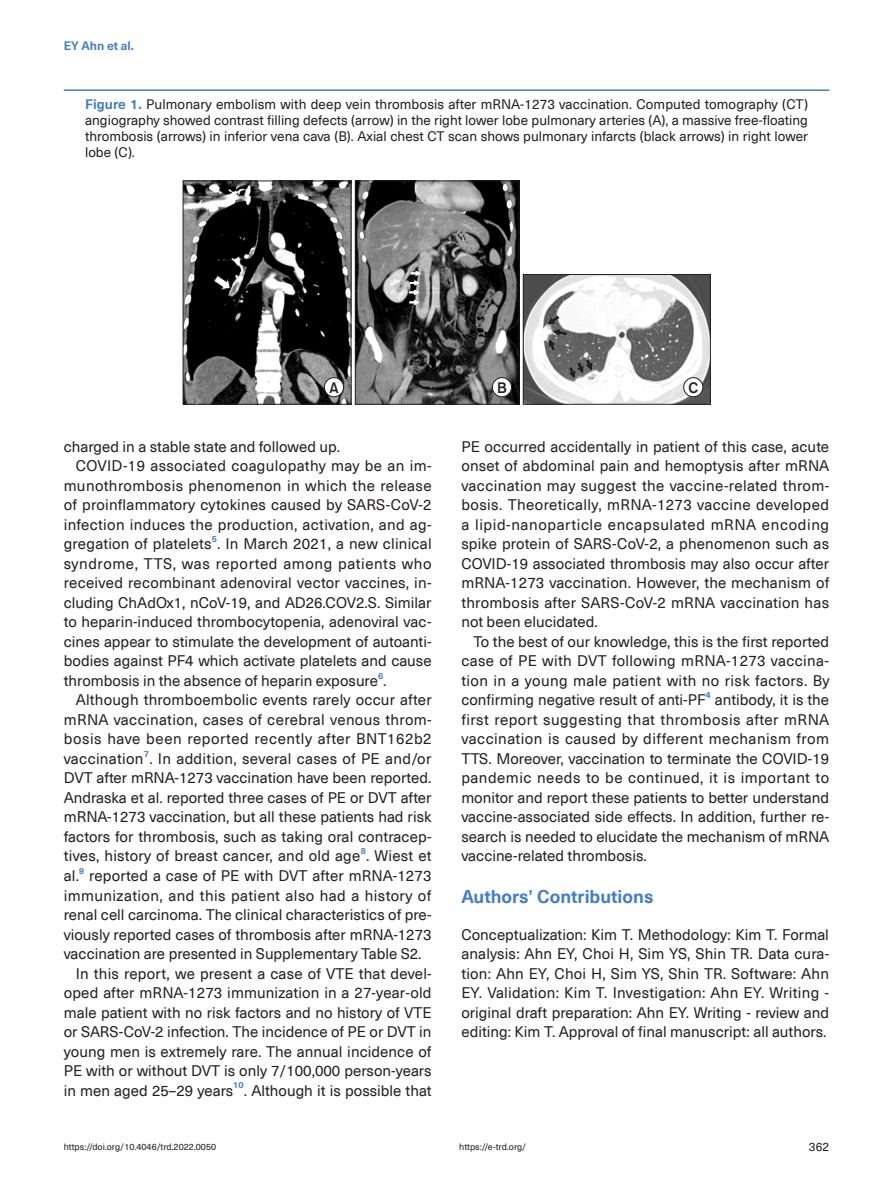
<style>
.page{position:relative;width:893px;height:1191px;background:#fff}
.page>*{position:absolute;margin:0;border:0;box-sizing:border-box;transform-origin:0 0}
.t1{font:700 18px "Neue Haas Unica Pro";color:#437ec1}
.t2{font:15px/19.5px "Neue Haas Unica Pro";letter-spacing:.005em;color:#231f20;text-align:justify}
.t3{font:15px "Neue Haas Unica Pro";letter-spacing:.025em;color:#231f20}
.t4{font:15px "Neue Haas Unica Pro";letter-spacing:.03em;color:#231f20}
.t5{font:15px "Gothic 725 BT Bold A";color:#231f20}
.t6{font:13.5px/15.8px "Neue Haas Unica Pro";color:#231f20;text-align:justify}
.t7{font:700 12px "Neue Haas Unica Pro";color:#437ec1}
.t8{font:12px "Neue Haas Unica Pro";color:#231f20}
.t9{font:9px "Neue Haas Unica Pro";color:#231f20}
.t10{font:700 8.7px "Neue Haas Unica Pro";color:#437ec1}
.s1{font-weight:700;color:#437ec1}
</style>
<div class="page">
<svg style="left:183px;top:180px;width:336px;height:225px"></svg>
<div style="left:324px;top:378px;width:20px;height:19px;background:#fff;border-radius:50%"></div>
<div style="left:324px;top:377px;width:20px;height:20px;border:1px solid #231f20;border-radius:50%"></div>
<div style="left:492px;top:378px;width:19px;height:19px;background:#fff;border-radius:50%"></div>
<div style="left:492px;top:377px;width:20px;height:20px;border:1px solid #231f20;border-radius:50%"></div>
<img style="left:525px;top:276px;width:184px;height:126px">
<div style="left:523px;top:274px;width:188px;height:130px;border:1px solid #231f20"></div>
<div style="left:684px;top:378px;width:19px;height:19px;background:#fff;border-radius:50%"></div>
<div style="left:683px;top:377px;width:20px;height:20px;border:1px solid #231f20;border-radius:50%"></div>
<svg style="left:213px;top:274px;width:18px;height:17px"></svg>
<svg style="left:409px;top:271px;width:12px;height:34px"></svg>
<svg style="left:547px;top:313px;width:45px;height:65px"></svg>
<hr style="left:64px;top:89px;width:765px;height:2px;background:#437ec1">
<p class="t7" style="left:64px;top:38px;width:72px">EY Ahn et al.</p>
<p class="t6" style="left:85px;top:97px;width:724px"><span class="s1">Figure 1.</span> Pulmonary embolism with deep vein thrombosis after mRNA-1273 vaccination. Computed tomography (CT) angiography showed contrast filling defects (arrow) in the right lower lobe pulmonary arteries (A), a massive free-floating thrombosis (arrows) in inferior vena cava (B). Axial chest CT scan shows pulmonary infarcts (black arrows) in right lower lobe (C).</p>
<p class="t5" style="left:329px;top:378px;width:11px">A</p>
<p class="t5" style="left:497px;top:378px;width:11px">B</p>
<p class="t5" style="left:688px;top:378px;width:11px">C</p>
<p class="t2" style="left:64px;top:437px;width:278px">charged in a stable state and followed up.</p>
<p class="t3" style="left:76px;top:457px;width:357px">COVID-19 associated coagulopathy may be an im-</p>
<p class="t3" style="left:64px;top:476px;width:369px">munothrombosis phenomenon in which the release</p>
<p class="t2" style="left:64px;top:495px;width:369px">of proinflammatory cytokines caused by SARS-CoV-2</p>
<p class="t2" style="left:64px;top:515px;width:369px">infection induces the production, activation, and ag-</p>
<p class="t2" style="left:64px;top:534px;width:369px">gregation of platelets . In March 2021, a new clinical</p>
<p class="t10" style="left:212px;top:534px;width:7px">5</p>
<p class="t2" style="left:64px;top:554px;width:369px">syndrome, TTS, was reported among patients who received recombinant adenoviral vector vaccines, in&shy;cluding ChAdOx1, nCoV-19, and AD26.COV2.S. Similar to heparin-induced thrombocytopenia, adenoviral vac&shy;cines appear to stimulate the development of autoanti&shy;bodies against PF4 which activate platelets and cause thrombosis in the absence of heparin exposure .</p>
<p class="t10" style="left:378px;top:670px;width:7px">6</p>
<p class="t2" style="left:64px;top:690px;width:369px;text-indent:12px">Although thromboembolic events rarely occur after mRNA vaccination, cases of cerebral venous throm&shy;bosis have been reported recently after BNT162b2 vaccination . In addition, several cases of PE and/or</p>
<p class="t10" style="left:144px;top:748px;width:7px">7</p>
<p class="t2" style="left:64px;top:768px;width:369px">DVT after mRNA-1273 vaccination have been reported.<br>Andraska et al. reported three cases of PE or DVT after mRNA-1273 vaccination, but all these patients had risk factors for thrombosis, such as taking oral contracep&shy;tives, history of breast cancer, and old age . Wiest et</p>
<p class="t10" style="left:361px;top:846px;width:7px">8</p>
<p class="t2" style="left:64px;top:866px;width:17px">al.</p>
<p class="t10" style="left:79px;top:865px;width:7px">9</p>
<p class="t2" style="left:89px;top:866px;width:344px">reported a case of PE with DVT after mRNA-1273</p>
<p class="t4" style="left:64px;top:886px;width:369px">immunization, and this patient also had a history of</p>
<p class="t2" style="left:64px;top:905px;width:369px">renal cell carcinoma. The clinical characteristics of pre-</p>
<p class="t2" style="left:64px;top:924px;width:369px">viously reported cases of thrombosis after mRNA-1273</p>
<p class="t2" style="left:64px;top:944px;width:359px">vaccination are presented in Supplementary Table S2.</p>
<p class="t2" style="left:76px;top:963px;width:357px">In this report, we present a case of VTE that devel-</p>
<p class="t2" style="left:64px;top:983px;width:369px">oped after mRNA-1273 immunization in a 27-year-old</p>
<p class="t2" style="left:64px;top:1002px;width:369px">male patient with no risk factors and no history of VTE</p>
<p class="t2" style="left:64px;top:1022px;width:369px">or SARS-CoV-2 infection. The incidence of PE or DVT in</p>
<p class="t2" style="left:64px;top:1041px;width:369px">young men is extremely rare. The annual incidence of</p>
<p class="t2" style="left:64px;top:1061px;width:369px">PE with or without DVT is only 7/100,000 person-years</p>
<p class="t2" style="left:64px;top:1080px;width:171px">in men aged 25–29 years</p>
<p class="t10" style="left:233px;top:1080px;width:12px">10</p>
<p class="t2" style="left:244px;top:1080px;width:189px">. Although it is possible that</p>
<p class="t2" style="left:461px;top:437px;width:369px">PE occurred accidentally in patient of this case, acute onset of abdominal pain and hemoptysis after mRNA vaccination may suggest the vaccine-related throm&shy;bosis. Theoretically, mRNA-1273 vaccine developed a lipid-nanoparticle encapsulated mRNA encoding spike protein of SARS-CoV-2, a phenomenon such as COVID-19 associated thrombosis may also occur after mRNA-1273 vaccination. However, the mechanism of thrombosis after SARS-CoV-2 mRNA vaccination has not been elucidated.</p>
<p class="t2" style="left:461px;top:632px;width:369px;text-indent:12px">To the best of our knowledge, this is the first reported case of PE with DVT following mRNA-1273 vaccina&shy;tion in a young male patient with no risk factors. By confirming negative result of anti-PF</p>
<p class="t10" style="left:706px;top:690px;width:7px">4</p>
<p class="t2" style="left:461px;top:690px;width:369px;text-indent:254px">antibody, it is the first report suggesting that thrombosis after mRNA vaccination is caused by different mechanism from TTS. Moreover, vaccination to terminate the COVID-19 pandemic needs to be continued, it is important to monitor and report these patients to better understand vaccine-associated side effects. In addition, further re&shy;search is needed to elucidate the mechanism of mRNA vaccine-related thrombosis.</p>
<p class="t1" style="left:461px;top:885px;width:194px">Authors’ Contributions</p>
<p class="t2" style="left:461px;top:924px;width:369px">Conceptualization: Kim T. Methodology: Kim T. Formal analysis: Ahn EY, Choi H, Sim YS, Shin TR. Data cura&shy;tion: Ahn EY, Choi H, Sim YS, Shin TR. Software: Ahn EY. Validation: Kim T. Investigation: Ahn EY. Writing - original draft preparation: Ahn EY. Writing - review and editing: Kim T. Approval of final manuscript: all authors.</p>
<p class="t9" style="left:64px;top:1141px;width:154px">https://doi.org/10.4046/trd.2022.0050</p>
<p class="t9" style="left:459px;top:1141px;width:69px">https://e-trd.org/</p>
<p class="t8" style="left:809px;top:1139px;width:22px">362</p>
</div>
